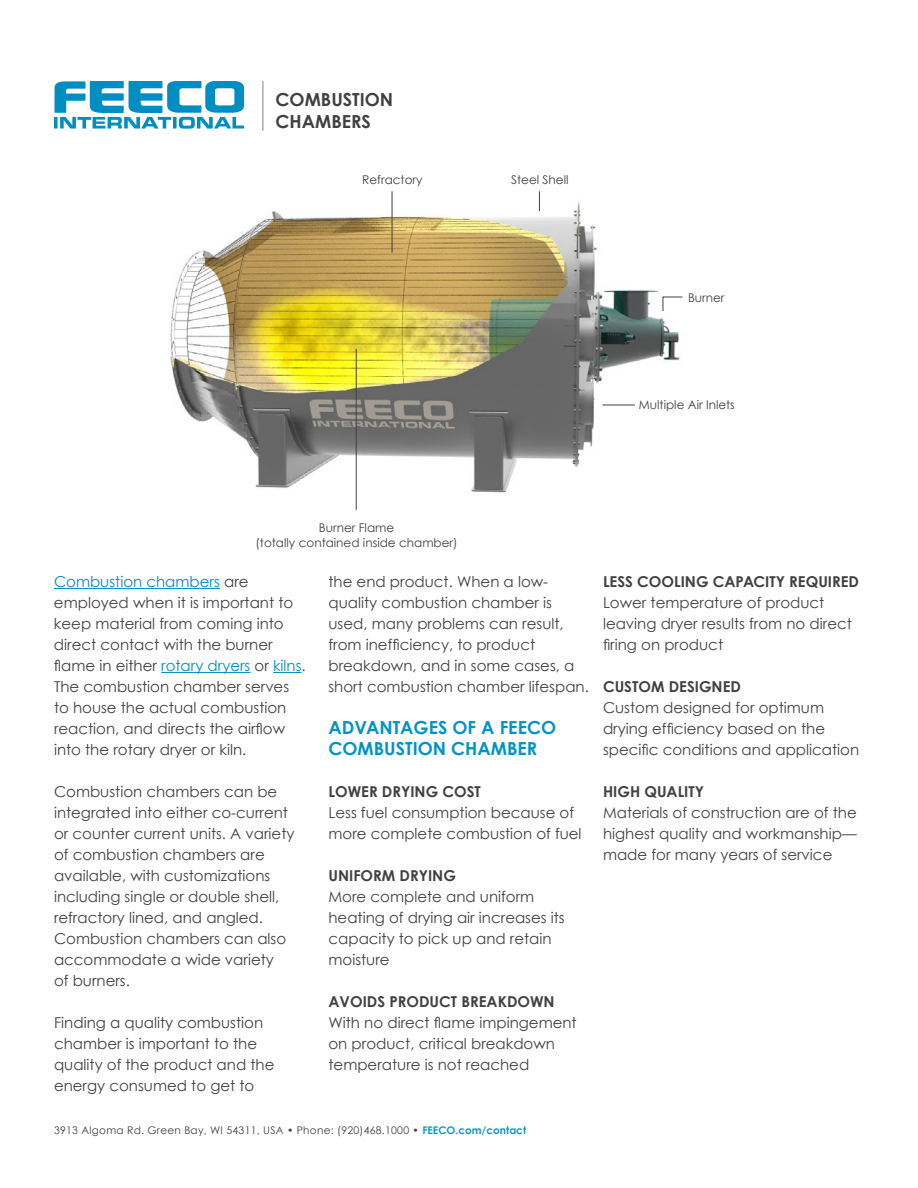
<style>
.page{position:relative;width:918px;height:1188px;background:#fff}
.page>*{position:absolute;margin:0;border:0;box-sizing:border-box;transform-origin:0 0}
.t1{font:700 18px/21px "Century Gothic";color:#0094c6}
.t2{font:700 18px/21.6px "Century Gothic";color:#414042}
.t3{font:15px/21px "Century Gothic";color:#414042}
.t4{font:700 15px "Century Gothic";color:#414042}
.t5{font:12px/15px "Century Gothic";color:#414042;text-align:center}
.t6{font:10.5px "Century Gothic";letter-spacing:.025em;color:#414042}
.s1{color:#008dc1}
.s2{font-weight:700;color:#009cca}
</style>
<div class="page">
<img style="left:170px;top:122px;width:510px;height:388px">
<svg style="left:539px;top:191px;width:1px;height:20px"></svg>
<hr style="left:392px;top:191px;width:1px;height:62px;background:#414042">
<svg style="left:662px;top:296px;width:21px;height:16px"></svg>
<hr style="left:602px;top:405px;width:33px;height:1px;background:#414042">
<hr style="left:356px;top:349px;width:1px;height:161px;background:#414042">
<svg style="left:54px;top:81px;width:190px;height:48px"></svg>
<hr style="left:263px;top:81px;width:1px;height:50px;background:#808284">
<hr style="left:54px;top:588px;width:166px;height:1px;background:#008dc1">
<hr style="left:161px;top:672px;width:89px;height:1px;background:#008dc1">
<svg style="left:273px;top:672px;width:29px;height:1px"></svg>
<p class="t2" style="left:276px;top:90px;width:119px">COMBUSTION<br>CHAMBERS</p>
<p class="t5" style="left:362px;top:174px;width:62px">Refractory</p>
<p class="t5" style="left:511px;top:174px;width:59px">Steel Shell</p>
<p class="t5" style="left:688px;top:291px;width:38px">Burner</p>
<p class="t5" style="left:639px;top:399px;width:98px">Multiple Air Inlets</p>
<p class="t5" style="left:256px;top:521px;width:204px">Burner Flame<br>(totally contained inside chamber)</p>
<p class="t3" style="left:54px;top:572px;width:253px"><span class="s1">Combustion chambers</span> are employed when it is important to keep material from coming into direct contact with the burner flame in either <span class="s1">rotary dryers</span> or <span class="s1">kilns</span>.<br>The combustion chamber serves to house the actual combustion reaction, and directs the airflow into the rotary dryer or kiln.</p>
<p class="t3" style="left:54px;top:782px;width:242px">Combustion chambers can be integrated into either co-current or counter current units. A variety of combustion chambers are available, with customizations including single or double shell, refractory lined, and angled.<br>Combustion chambers can also accommodate a wide variety<br>of burners.</p>
<p class="t3" style="left:54px;top:1013px;width:222px">Finding a quality combustion chamber is important to the quality of the product and the energy consumed to get to</p>
<p class="t3" style="left:328px;top:572px;width:262px">the end product. When a low&shy;quality combustion chamber is used, many problems can result, from inefficiency, to product breakdown, and in some cases, a short combustion chamber lifespan.</p>
<p class="t1" style="left:328px;top:718px;width:229px">ADVANTAGES OF A FEECO<br>COMBUSTION CHAMBER</p>
<p class="t4" style="left:328px;top:786px;width:154px">LOWER DRYING COST</p>
<p class="t3" style="left:328px;top:803px;width:255px">Less fuel consumption because of more complete combustion of fuel</p>
<p class="t4" style="left:328px;top:870px;width:129px">UNIFORM DRYING</p>
<p class="t3" style="left:328px;top:887px;width:238px">More complete and uniform heating of drying air increases its capacity to pick up and retain moisture</p>
<p class="t4" style="left:328px;top:996px;width:228px">AVOIDS PRODUCT BREAKDOWN</p>
<p class="t3" style="left:328px;top:1012px;width:250px">With no direct flame impingement on product, critical breakdown temperature is not reached</p>
<p class="t6" style="left:54px;top:1127px;width:474px">3913 Algoma Rd. Green Bay, WI 54311, USA • Phone: (920)468.1000 • <span class="s2">FEECO.com/contact</span></p>
<p class="t4" style="left:603px;top:576px;width:258px">LESS COOLING CAPACITY REQUIRED</p>
<p class="t3" style="left:603px;top:593px;width:250px">Lower temperature of product leaving dryer results from no direct firing on product</p>
<p class="t4" style="left:603px;top:681px;width:139px">CUSTOM DESIGNED</p>
<p class="t3" style="left:603px;top:698px;width:258px">Custom designed for optimum drying efficiency based on the specific conditions and application</p>
<p class="t4" style="left:603px;top:786px;width:103px">HIGH QUALITY</p>
<p class="t3" style="left:603px;top:803px;width:255px;text-align:justify">Materials of construction are of the highest quality and workmanship— made for many years of service</p>
</div>
